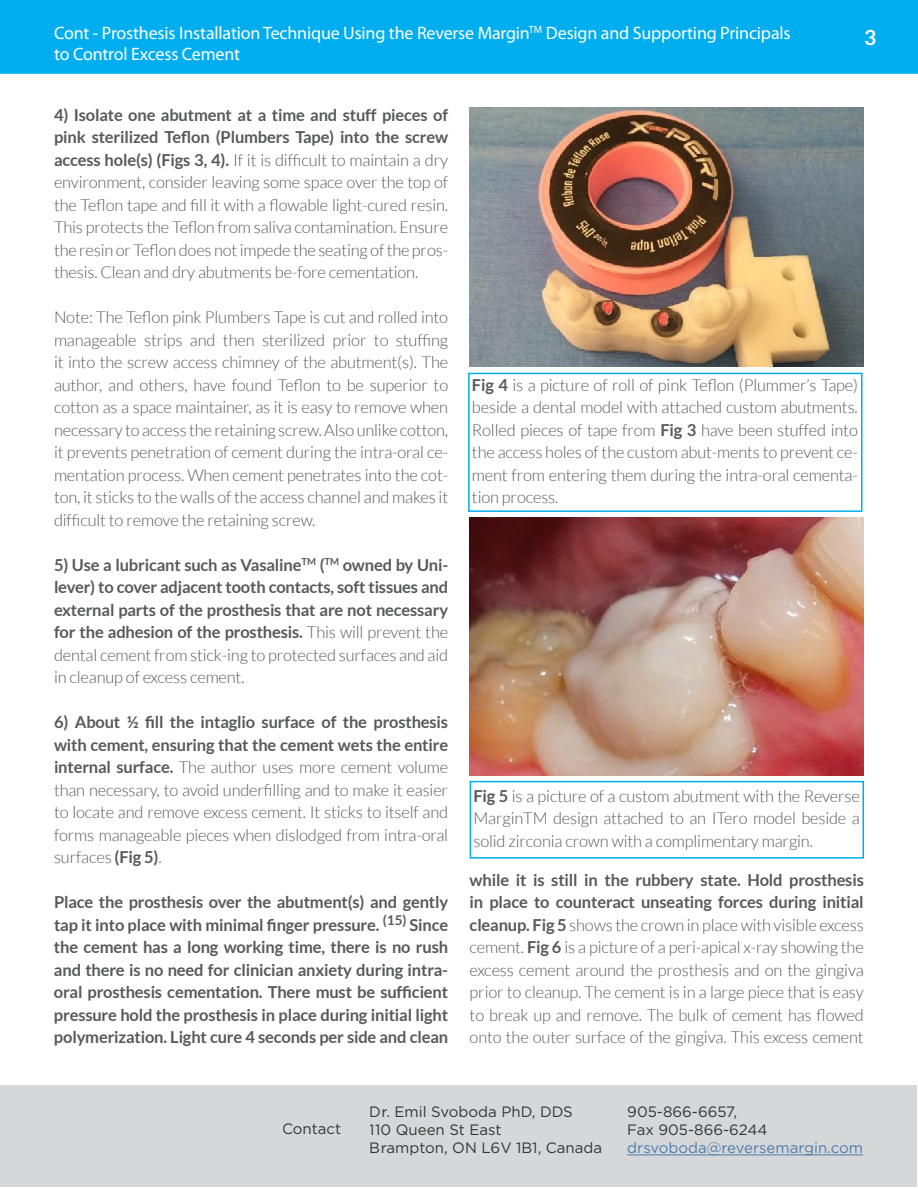
<style>
.page{position:relative;width:918px;height:1188px;background:#fff}
.page>*{position:absolute;margin:0;border:0;box-sizing:border-box;transform-origin:0 0}
.t1{font:700 21px "Lato";color:#fff}
.t2{font:18px/21px "Myriad Pro";letter-spacing:-.01em;color:#fff}
.t3{font:300 16.5px/22.5px "Lato";letter-spacing:-.01em;color:#58595b;text-align:justify}
.t4{font:700 16.5px/22.5px "Lato";letter-spacing:-.01em;color:#58595b;text-align:justify}
.t5{font:15px/18px "Gotham";color:#000}
.t6{font:15px "Gotham";color:#215e9e}
.s1{font-weight:700}
.s2{font-weight:300}
</style>
<div class="page">
<div style="left:0;top:1085px;width:917px;height:102px;background:#d6d7d8"></div>
<div style="left:1px;top:1px;width:916px;height:72px;background:#00aeef"></div>
<div style="left:0;top:0;width:918px;height:74px;border:2px solid #00aeef"></div>
<hr style="left:627px;top:1155px;width:236px;height:1px;background:#215e9e">
<img style="left:469px;top:108px;width:395px;height:258px">
<img style="left:469px;top:517px;width:395px;height:259px">
<div style="left:468px;top:373px;width:394px;height:139px;border:2px solid #00aeef"></div>
<div style="left:470px;top:781px;width:394px;height:78px;border:2px solid #00aeef"></div>
<p class="t2" style="left:54px;top:22px;width:738px">Cont - Prosthesis Installation Technique Using the Reverse Margin<sup>TM</sup> Design and Supporting Principals to Control Excess Cement</p>
<p class="t1" style="left:864px;top:26px;width:14px">3</p>
<p class="t3" style="left:54px;top:104px;width:396px"><span class="s1">4) Isolate one abutment at a time and stuff pieces of pink sterilized Teflon (Plumbers Tape) into the screw access hole(s) (Figs 3, 4).</span> If it is difficult to maintain a dry environment, consider leaving some space over the top of the Teflon tape and fill it with a flowable light-cured resin.<br>This protects the Teflon from saliva contamination. Ensure the resin or Teflon does not impede the seating of the pros&shy;thesis. Clean and dry abutments be-fore cementation.</p>
<p class="t3" style="left:54px;top:306px;width:396px">Note: The Teflon pink Plumbers Tape is cut and rolled into manageable strips and then sterilized prior to stuffing it into the screw access chimney of the abutment(s). The author, and others, have found Teflon to be superior to cotton as a space maintainer, as it is easy to remove when necessary to access the retaining screw. Also unlike cotton, it prevents penetration of cement during the intra-oral ce&shy;mentation process. When cement penetrates into the cot&shy;ton, it sticks to the walls of the access channel and makes it difficult to remove the retaining screw.</p>
<p class="t4" style="left:54px;top:553px;width:396px">5) Use a lubricant such as Vasaline<sup>TM</sup> (<sup>TM</sup> owned by Uni&shy;lever) to cover adjacent tooth contacts, soft tissues and external parts of the prosthesis that are not necessary for the adhesion of the prosthesis. <span class="s2">This will prevent the dental cement from stick-ing to protected surfaces and aid in cleanup of excess cement.</span></p>
<p class="t3" style="left:54px;top:711px;width:396px"><span class="s1">6) About ½ fill the intaglio surface of the prosthesis with cement, ensuring that the cement wets the entire internal surface.</span> The author uses more cement volume than necessary, to avoid underfilling and to make it easier to locate and remove excess cement. It sticks to itself and forms manageable pieces when dislodged from intra-oral surfaces <span class="s1">(Fig 5)</span>.</p>
<p class="t4" style="left:54px;top:891px;width:396px">Place the prosthesis over the abutment(s) and gently tap it into place with minimal finger pressure. <sup>(15)</sup> Since the cement has a long working time, there is no rush and there is no need for clinician anxiety during intra&shy;oral prosthesis cementation. There must be sufficient pressure hold the prosthesis in place during initial light polymerization. Light cure 4 seconds per side and clean</p>
<p class="t3" style="left:472px;top:373px;width:388px"><span class="s1">Fig 4</span> is a picture of roll of pink Teflon (Plummer’s Tape) beside a dental model with attached custom abutments.<br>Rolled pieces of tape from <span class="s1">Fig 3</span> have been stuffed into the access holes of the custom abut-ments to prevent ce&shy;ment from entering them during the intra-oral cementa&shy;tion process.</p>
<p class="t3" style="left:473px;top:785px;width:388px"><span class="s1">Fig 5</span> is a picture of a custom abutment with the Reverse MarginTM design attached to an ITero model beside a solid zirconia crown with a complimentary margin.</p>
<p class="t3" style="left:470px;top:869px;width:396px"><span class="s1">while it is still in the rubbery state. Hold prosthesis in place to counteract unseating forces during initial cleanup. Fig 5</span> shows the crown in place with visible excess cement. <span class="s1">Fig 6</span> is a picture of a peri-apical x-ray showing the excess cement around the prosthesis and on the gingiva prior to cleanup. The cement is in a large piece that is easy to break up and remove. The bulk of cement has flowed onto the outer surface of the gingiva. This excess cement</p>
<p class="t5" style="left:282px;top:1120px;width:61px">Contact</p>
<p class="t5" style="left:370px;top:1102px;width:234px">Dr. Emil Svoboda PhD, DDS<br>110 Queen St East<br>Brampton, ON L6V 1B1, Canada</p>
<p class="t5" style="left:627px;top:1102px;width:142px">905-866-6657,<br>Fax 905-866-6244</p>
<p class="t6" style="left:627px;top:1138px;width:237px">drsvoboda@reversemargin.com</p>
</div>
